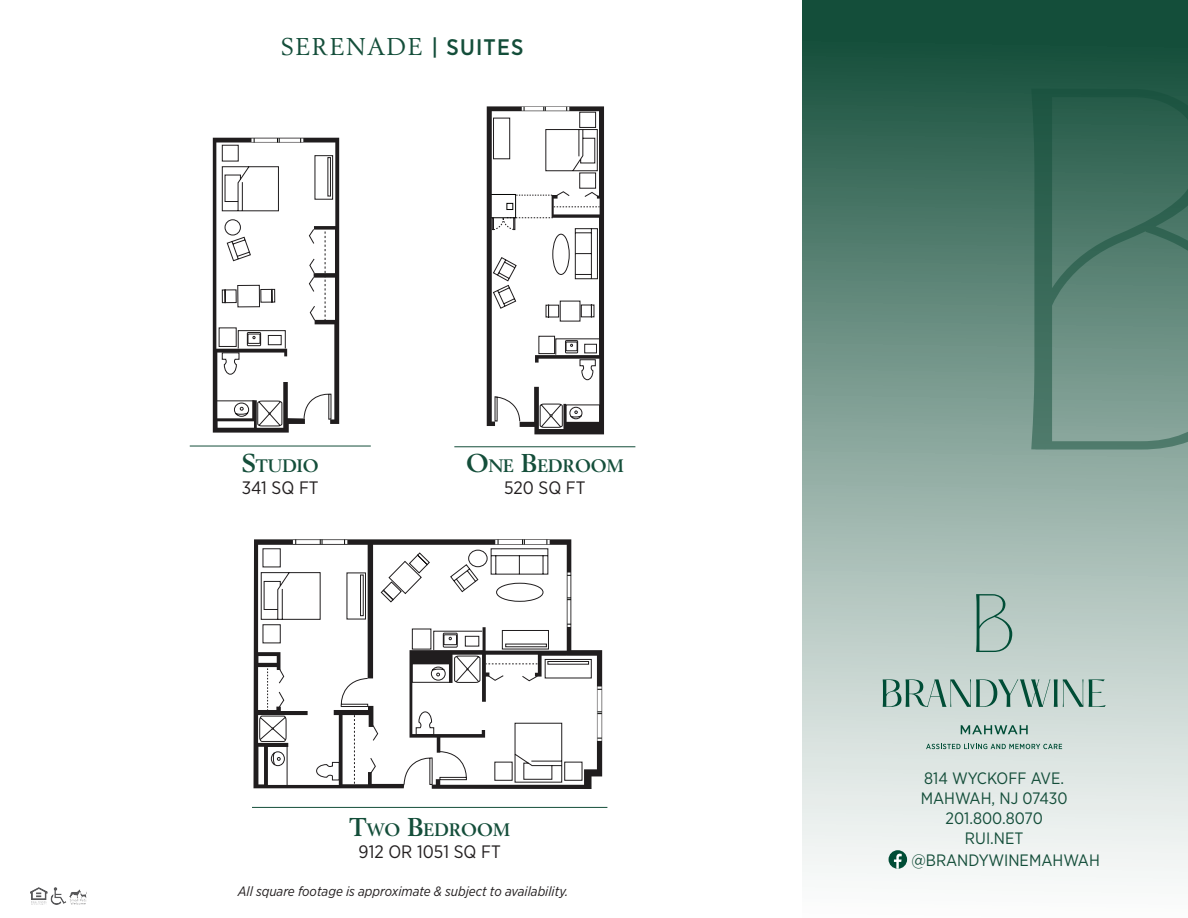
<style>
.page{position:relative;width:1188px;height:918px;background:#fff}
.page>*{position:absolute;margin:0;border:0;box-sizing:border-box;transform-origin:0 0}
.t1{font:24px "Berling LT Std";letter-spacing:.055em;color:#144e3a}
.t2{font:18px "Gotham Narrow";color:#231f20}
.t3{font:700 17.85px "Berling LT Std";color:#144e3a}
.t4{font:16.5px/19.8px "Gotham Narrow";color:#144e3a;text-align:center}
.t5{font:italic 13.5px "Gotham Narrow";color:#231f20}
.s1{font-family:"Gotham Narrow";font-weight:500;font-size:22.5px}
.s2{font-size:25.5px}
</style>
<div class="page">
<hr style="left:190px;top:446px;width:181px;height:1px;background:#144e3a">
<hr style="left:454px;top:446px;width:181px;height:1px;background:#144e3a">
<hr style="left:252px;top:807px;width:355px;height:1px;background:#144e3a">
<img style="left:31px;top:888px;width:56px;height:17px">
<div style="left:802px;top:0;width:386px;height:918px;background:linear-gradient(to bottom,#104b37,#fff)"></div>
<svg style="left:1031px;top:89px;width:157px;height:361px"></svg>
<svg style="left:961px;top:725px;width:67px;height:9px"></svg>
<svg style="left:1089px;top:679px;width:17px;height:28px"></svg>
<svg style="left:883px;top:679px;width:200px;height:28px"></svg>
<svg style="left:976px;top:594px;width:36px;height:58px"></svg>
<svg style="left:926px;top:744px;width:136px;height:5px"></svg>
<svg style="left:889px;top:850px;width:18px;height:19px"></svg>
<svg style="left:894px;top:854px;width:8px;height:15px"></svg>
<svg style="left:487px;top:106px;width:117px;height:328px"></svg>
<svg style="left:254px;top:539px;width:348px;height:250px"></svg>
<svg style="left:571px;top:548px;width:21px;height:235px"></svg>
<div style="left:266px;top:746px;width:21px;height:41px;border:1px solid #201d1e"></div>
<svg style="left:259px;top:539px;width:312px;height:246px"></svg>
<svg style="left:213px;top:138px;width:126px;height:295px"></svg>
<p class="t1" style="left:281px;top:32px;width:244px">SERENADE <span class="s1">| SUITES</span></p>
<p class="t3" style="left:242px;top:456px;width:78px"><span class="s2">S</span>TUDIO</p>
<p class="t2" style="left:242px;top:477px;width:78px">341 SQ FT</p>
<p class="t3" style="left:466px;top:456px;width:159px"><span class="s2">O</span>NE <span class="s2">B</span>EDROOM</p>
<p class="t2" style="left:504px;top:477px;width:83px">520 SQ FT</p>
<p class="t3" style="left:350px;top:819px;width:162px"><span class="s2">T</span>WO <span class="s2">B</span>EDROOM</p>
<p class="t2" style="left:359px;top:840px;width:144px">912 OR 1051 SQ FT</p>
<p class="t5" style="left:238px;top:883px;width:332px">All square footage is approximate &amp; subject to availability.</p>
<p class="t4" style="left:924px;top:768px;width:141px">814 WYCKOFF AVE.</p>
<p class="t4" style="left:921px;top:788px;width:149px">MAHWAH, NJ 07430<br>201.800.8070</p>
<p class="t4" style="left:965px;top:828px;width:60px">RUI.NET</p>
<p class="t4" style="left:911px;top:850px;width:190px">@BRANDYWINEMAHWAH</p>
</div>
